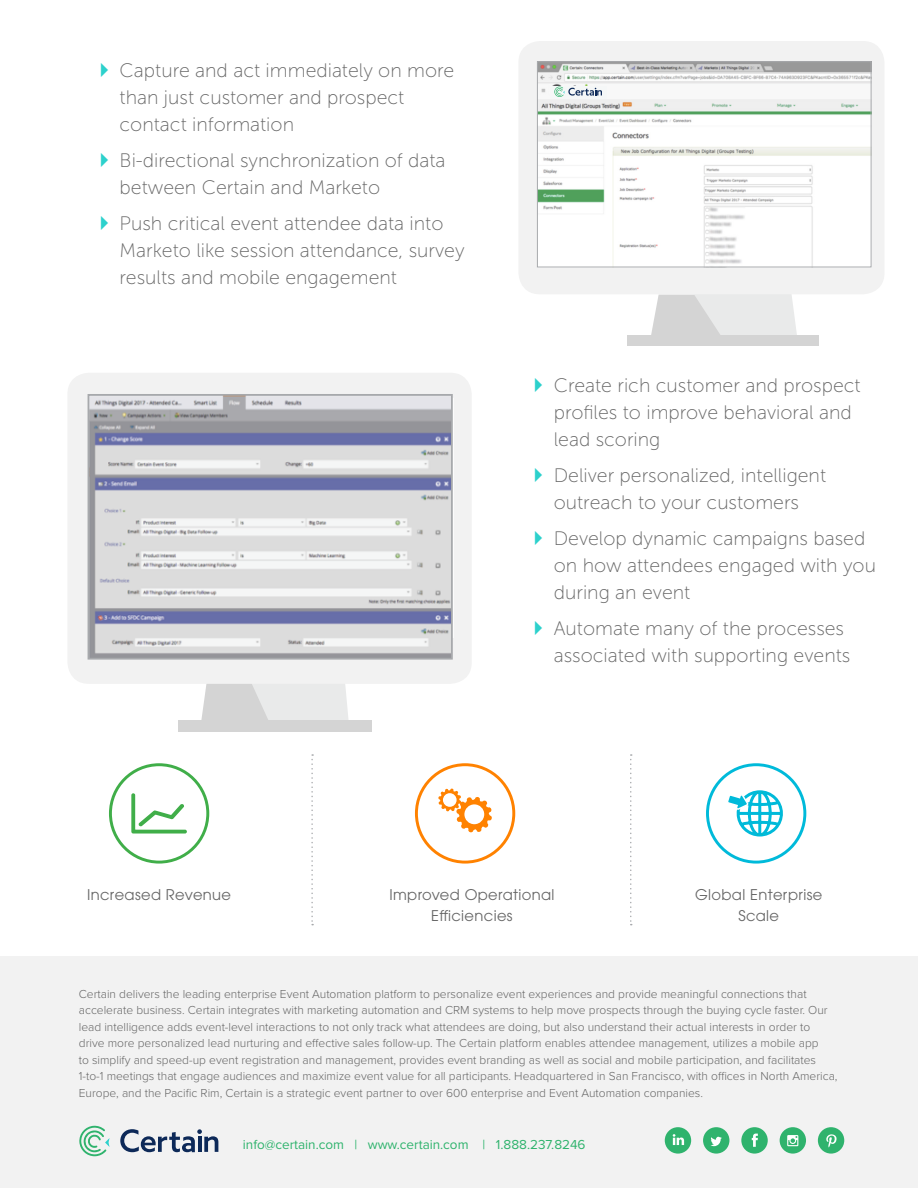
<style>
.page{position:relative;width:918px;height:1188px;background:#fff}
.page>*{position:absolute;margin:0;border:0;box-sizing:border-box;transform-origin:0 0}
.t1{font:19.5px/27px "Museo Sans 100";color:#666}
.subtitles{font:14.7px/21px "Avant Garde";letter-spacing:.025em;color:#666;text-align:center}
.paragraph{font:13.5px "Proxima Nova";color:#2fb36d}
.paragraph-2{font:300 12px/16.5px "Proxima Nova";color:#666}
</style>
<div class="page">
<div style="left:0;top:957px;width:918px;height:231px;background:#f2f2f2"></div>
<div style="left:665px;top:1127px;width:26px;height:27px;background:#2fb36d;border-radius:50%"></div>
<svg style="left:673px;top:1134px;width:11px;height:11px"></svg>
<div style="left:703px;top:1127px;width:26px;height:27px;background:#2fb36d;border-radius:50%"></div>
<svg style="left:710px;top:1137px;width:12px;height:9px"></svg>
<div style="left:741px;top:1127px;width:27px;height:27px;background:#2fb36d;border-radius:50%"></div>
<svg style="left:752px;top:1134px;width:6px;height:13px"></svg>
<div style="left:780px;top:1127px;width:26px;height:27px;background:#2fb36d;border-radius:50%"></div>
<svg style="left:787px;top:1135px;width:11px;height:11px"></svg>
<div style="left:818px;top:1127px;width:26px;height:27px;background:#2fb36d;border-radius:50%"></div>
<svg style="left:826px;top:1134px;width:11px;height:14px"></svg>
<svg style="left:120px;top:1129px;width:98px;height:23px"></svg>
<svg style="left:79px;top:1126px;width:31px;height:30px"></svg>
<div style="left:109px;top:763px;width:100px;height:101px;border:3px solid #40ae49;border-radius:50%"></div>
<svg style="left:131px;top:793px;width:56px;height:41px"></svg>
<svg style="left:311px;top:754px;width:2px;height:171px"></svg>
<div style="left:415px;top:763px;width:100px;height:101px;border:3px solid #ff8200;border-radius:50%"></div>
<svg style="left:630px;top:754px;width:2px;height:171px"></svg>
<div style="left:706px;top:763px;width:100px;height:101px;border:3px solid #00bada;border-radius:50%"></div>
<svg style="left:728px;top:790px;width:55px;height:47px"></svg>
<svg style="left:438px;top:788px;width:54px;height:45px"></svg>
<svg style="left:651px;top:294px;width:146px;height:42px"></svg>
<div style="left:518px;top:41px;width:367px;height:253px;background:#f2f2f2;border-radius:22px"></div>
<div style="left:628px;top:336px;width:191px;height:10px;background:#d4d4d4"></div>
<img style="left:539px;top:63px;width:331px;height:202px">
<div style="left:537px;top:61px;width:335px;height:206px;border:1px solid #a7a9ac"></div>
<svg style="left:201px;top:684px;width:148px;height:36px"></svg>
<div style="left:67px;top:373px;width:405px;height:311px;background:#f2f2f2;border-radius:22px"></div>
<div style="left:178px;top:720px;width:193px;height:12px;background:#d4d4d4"></div>
<img style="left:91px;top:397px;width:359px;height:260px">
<div style="left:88px;top:394px;width:365px;height:266px;border:2px solid #a7a9ac"></div>
<div style="left:551px;top:86px;width:56px;height:13px;background:#f5f7f7"></div>
<svg style="left:554px;top:87px;width:48px;height:10px"></svg>
<p class="t1" style="left:120px;top:57px;width:336px">Capture and act immediately on more than just customer and prospect contact information</p>
<p class="t1" style="left:120px;top:147px;width:328px">Bi-directional synchronization of data between Certain and Marketo</p>
<p class="t1" style="left:120px;top:210px;width:346px">Push critical event attendee data into<br>Marketo like session attendance, survey results and mobile engagement</p>
<p class="t1" style="left:554px;top:373px;width:308px">Create rich customer and prospect profiles to improve behavioral and lead scoring</p>
<p class="t1" style="left:554px;top:463px;width:274px">Deliver personalized, intelligent outreach to your customers</p>
<p class="t1" style="left:554px;top:526px;width:324px">Develop dynamic campaigns based on how attendees engaged with you during an event</p>
<p class="t1" style="left:554px;top:616px;width:298px">Automate many of the processes associated with supporting events</p>
<p class="subtitles" style="left:87px;top:884px;width:146px">Increased Revenue</p>
<p class="subtitles" style="left:389px;top:884px;width:167px">Improved Operational<br>Efficiencies</p>
<p class="subtitles" style="left:695px;top:884px;width:129px">Global Enterprise<br>Scale</p>
<p class="paragraph-2" style="left:79px;top:985px;width:760px">Certain delivers the leading enterprise Event Automation platform to personalize event experiences and provide meaningful connections that accelerate business. Certain integrates with marketing automation and CRM systems to help move prospects through the buying cycle faster. Our lead intelligence adds event-level interactions to not only track what attendees are doing, but also understand their actual interests in order to drive more personalized lead nurturing and effective sales follow-up. The Certain platform enables attendee management, utilizes a mobile app<br>to simplify and speed-up event registration and management, provides event branding as well as social and mobile participation, and facilitates 1-to-1 meetings that engage audiences and maximize event value for all participants. Headquartered in San Francisco, with offices in North America, Europe, and the Pacific Rim, Certain is a strategic event partner to over 600 enterprise and Event Automation companies.</p>
<p class="paragraph" style="left:243px;top:1135px;width:344px">info@certain.com | www.certain.com | 1.888.237.8246</p>
</div>
